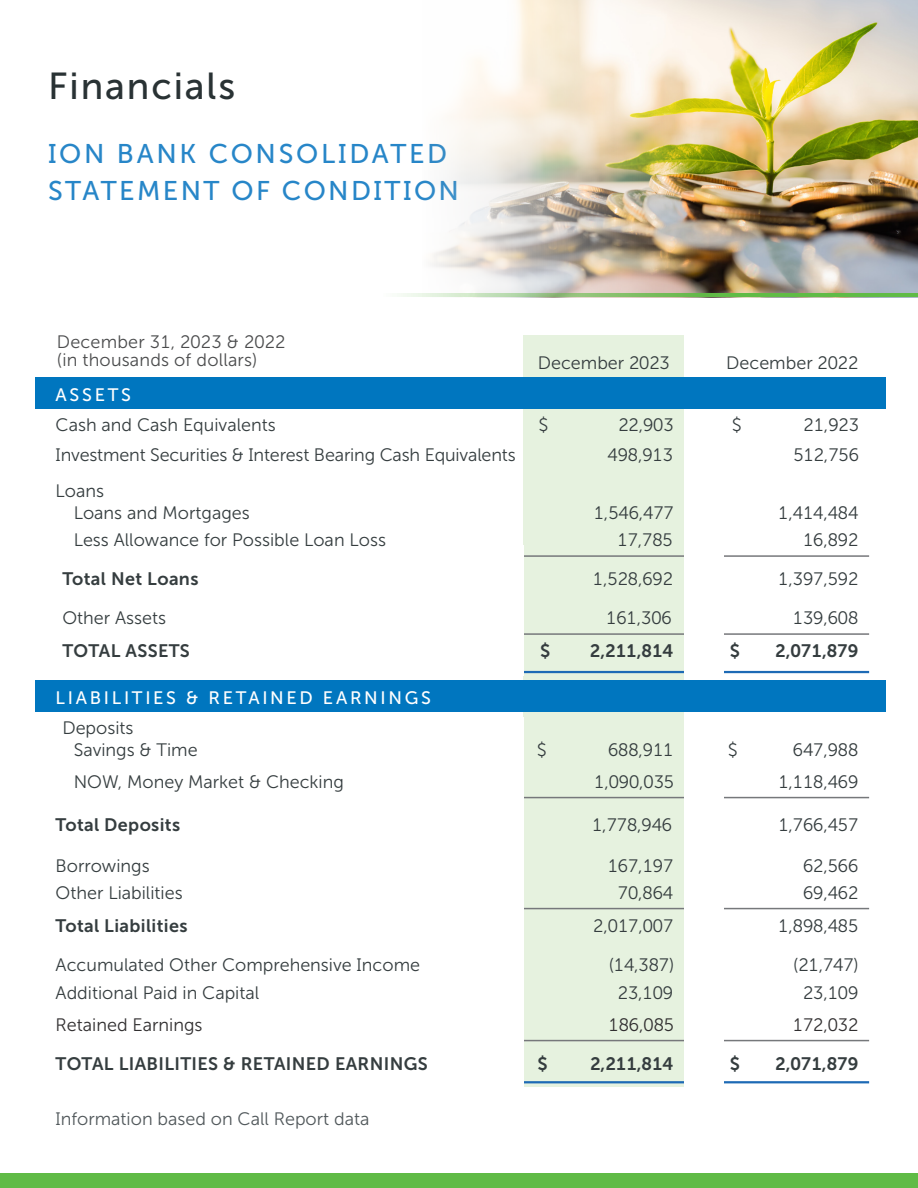
<style>
.page{position:relative;width:918px;height:1188px;background:#fff}
.page>*{position:absolute;margin:0;border:0;box-sizing:border-box;transform-origin:0 0}
.t1{font:37.5px "Museo Sans 500";letter-spacing:.05em;color:#293234}
.t2{font:27px "Museo Sans 500";letter-spacing:.09em;color:#2786c8}
.ruledTable{font:18px "Museo Sans 300";color:#353d3f}
.ruledTable-2{font:18px "Museo Sans 700";letter-spacing:.02em;color:#353d3f}
.t3{font:18px/18px "Museo Sans 300";letter-spacing:.01em;color:#4b4c4d}
.t4{font:18px "Museo Sans 500";letter-spacing:.15em;color:#fff}
.t5{font:18px "Museo Sans 300";color:#51585b}
.ruledTable-3{font:18px "Museo Sans 300";color:#312f30}
.s1{font-family:"Museo 500"}
.s2{font-family:"Museo 300"}
</style>
<div class="page">
<div style="left:0;top:1174px;width:918px;height:14px;background:#60bb46"></div>
<div style="left:524px;top:335px;width:160px;height:751px;background:#e6f2df"></div>
<div style="left:35px;top:377px;width:851px;height:32px;background:#0076bf"></div>
<div style="left:35px;top:680px;width:851px;height:32px;background:#0076bf"></div>
<hr style="left:454px;top:555px;width:415px;height:2px;background:#76787b">
<hr style="left:454px;top:633px;width:415px;height:2px;background:#76787b">
<hr style="left:454px;top:671px;width:415px;height:2px;background:#1d6ab5">
<hr style="left:454px;top:797px;width:415px;height:1px;background:#76787b">
<hr style="left:454px;top:908px;width:415px;height:1px;background:#76787b">
<hr style="left:454px;top:1040px;width:415px;height:1px;background:#76787b">
<hr style="left:454px;top:1081px;width:415px;height:2px;background:#1d6ab5">
<div style="left:684px;top:411px;width:40px;height:265px;background:#fff"></div>
<div style="left:447px;top:546px;width:77px;height:130px;background:#fff"></div>
<div style="left:684px;top:721px;width:40px;height:402px;background:#fff"></div>
<div style="left:446px;top:717px;width:78px;height:396px;background:#fff"></div>
<img style="left:432px;top:0;width:486px;height:293px">
<svg style="left:399px;top:293px;width:519px;height:4px;background:#88c773"></svg>
<p class="t1" style="left:48px;top:66px;width:189px">Financials</p>
<p class="t2" style="left:48px;top:139px;width:401px"><span class="s1">I</span>ON BANK CONSOL<span class="s1">I</span>DATED</p>
<p class="t2" style="left:48px;top:176px;width:412px">STATEMENT OF COND<span class="s1">I</span>T<span class="s1">I</span>ON</p>
<p class="t3" style="left:57px;top:333px;width:230px">December 31, 2023 &amp; 2022 (in thousands of dollars)</p>
<p class="ruledTable" style="left:538px;top:354px;width:134px">December 2023</p>
<p class="ruledTable" style="left:726px;top:354px;width:134px">December 2022</p>
<p class="t4" style="left:56px;top:385px;width:77px">ASSETS</p>
<p class="ruledTable" style="left:56px;top:415px;width:222px">Cash and Cash Equivalents</p>
<p class="ruledTable" style="left:539px;top:415px;width:12px">$</p>
<p class="ruledTable" style="left:618px;top:415px;width:57px">22,903</p>
<p class="ruledTable" style="left:732px;top:415px;width:12px">$</p>
<p class="ruledTable" style="left:804px;top:415px;width:57px">21,923</p>
<p class="ruledTable" style="left:56px;top:445px;width:462px"><span class="s2">I</span>nvestment Securities &amp; <span class="s2">I</span>nterest Bearing Cash Equivalents</p>
<p class="ruledTable" style="left:608px;top:445px;width:67px">498,913</p>
<p class="ruledTable" style="left:793px;top:445px;width:67px">512,756</p>
<p class="ruledTable" style="left:56px;top:481px;width:50px">Loans</p>
<p class="ruledTable" style="left:74px;top:504px;width:178px">Loans and Mortgages</p>
<p class="ruledTable" style="left:594px;top:504px;width:81px">1,546,477</p>
<p class="ruledTable" style="left:778px;top:504px;width:81px">1,414,484</p>
<p class="ruledTable" style="left:74px;top:531px;width:314px">Less Allowance for Possible Loan Loss</p>
<p class="ruledTable" style="left:618px;top:531px;width:57px">17,785</p>
<p class="ruledTable" style="left:803px;top:531px;width:57px">16,892</p>
<p class="ruledTable-2" style="left:62px;top:569px;width:138px">Total Net Loans</p>
<p class="ruledTable" style="left:593px;top:570px;width:81px">1,528,692</p>
<p class="ruledTable" style="left:778px;top:570px;width:81px">1,397,592</p>
<p class="ruledTable" style="left:62px;top:609px;width:105px">Other Assets</p>
<p class="ruledTable" style="left:606px;top:609px;width:67px">161,306</p>
<p class="ruledTable" style="left:793px;top:609px;width:67px">139,608</p>
<p class="ruledTable-2" style="left:62px;top:641px;width:129px">TOTAL ASSETS</p>
<p class="ruledTable-2" style="left:540px;top:641px;width:12px">$</p>
<p class="ruledTable-2" style="left:590px;top:641px;width:85px">2,211,814</p>
<p class="ruledTable-2" style="left:730px;top:641px;width:12px">$</p>
<p class="ruledTable-2" style="left:775px;top:641px;width:85px">2,071,879</p>
<p class="t4" style="left:56px;top:688px;width:377px">LIABILITIES &amp; RETAINED EARNINGS</p>
<p class="ruledTable" style="left:62px;top:718px;width:73px">Deposits</p>
<p class="ruledTable" style="left:74px;top:741px;width:126px">Savings &amp; Time</p>
<p class="ruledTable" style="left:537px;top:741px;width:12px">$</p>
<p class="ruledTable" style="left:608px;top:741px;width:67px">688,911</p>
<p class="ruledTable" style="left:728px;top:741px;width:12px">$</p>
<p class="ruledTable" style="left:793px;top:741px;width:67px">647,988</p>
<p class="ruledTable" style="left:74px;top:772px;width:272px">NOW, Money Market &amp; Checking</p>
<p class="ruledTable" style="left:594px;top:772px;width:81px">1,090,035</p>
<p class="ruledTable" style="left:778px;top:772px;width:81px">1,118,469</p>
<p class="ruledTable-2" style="left:56px;top:815px;width:126px">Total Deposits</p>
<p class="ruledTable" style="left:592px;top:816px;width:81px">1,778,946</p>
<p class="ruledTable" style="left:778px;top:816px;width:81px">1,766,457</p>
<p class="ruledTable" style="left:56px;top:856px;width:96px">Borrowings</p>
<p class="ruledTable" style="left:608px;top:856px;width:67px">167,197</p>
<p class="ruledTable" style="left:803px;top:856px;width:57px">62,566</p>
<p class="ruledTable" style="left:56px;top:883px;width:129px">Other Liabilities</p>
<p class="ruledTable" style="left:618px;top:883px;width:57px">70,864</p>
<p class="ruledTable" style="left:803px;top:883px;width:57px">69,462</p>
<p class="ruledTable-2" style="left:56px;top:916px;width:133px">Total Liabilities</p>
<p class="ruledTable" style="left:593px;top:916px;width:81px">2,017,007</p>
<p class="ruledTable" style="left:778px;top:916px;width:81px">1,898,485</p>
<p class="ruledTable" style="left:56px;top:955px;width:366px">Accumulated Other Comprehensive <span class="s2">I</span>ncome</p>
<p class="ruledTable" style="left:609px;top:955px;width:67px">(14,387)</p>
<p class="ruledTable" style="left:793px;top:955px;width:67px">(21,747)</p>
<p class="ruledTable" style="left:56px;top:984px;width:205px">Additional Paid in Capital</p>
<p class="ruledTable" style="left:618px;top:984px;width:57px">23,109</p>
<p class="ruledTable" style="left:803px;top:984px;width:57px">23,109</p>
<p class="ruledTable-3" style="left:56px;top:1015px;width:148px">Retained Earnings</p>
<p class="ruledTable-3" style="left:609px;top:1015px;width:67px">186,085</p>
<p class="ruledTable-3" style="left:793px;top:1015px;width:67px">172,032</p>
<p class="ruledTable-2" style="left:56px;top:1054px;width:374px">TOTAL LIABILITIES &amp; RETAINED EARNINGS</p>
<p class="ruledTable-2" style="left:538px;top:1054px;width:12px">$</p>
<p class="ruledTable-2" style="left:590px;top:1054px;width:85px">2,211,814</p>
<p class="ruledTable-2" style="left:730px;top:1054px;width:12px">$</p>
<p class="ruledTable-2" style="left:775px;top:1054px;width:85px">2,071,879</p>
<p class="t5" style="left:56px;top:1110px;width:315px"><span class="s2">I</span>nformation based on Call Report data</p>
</div>
